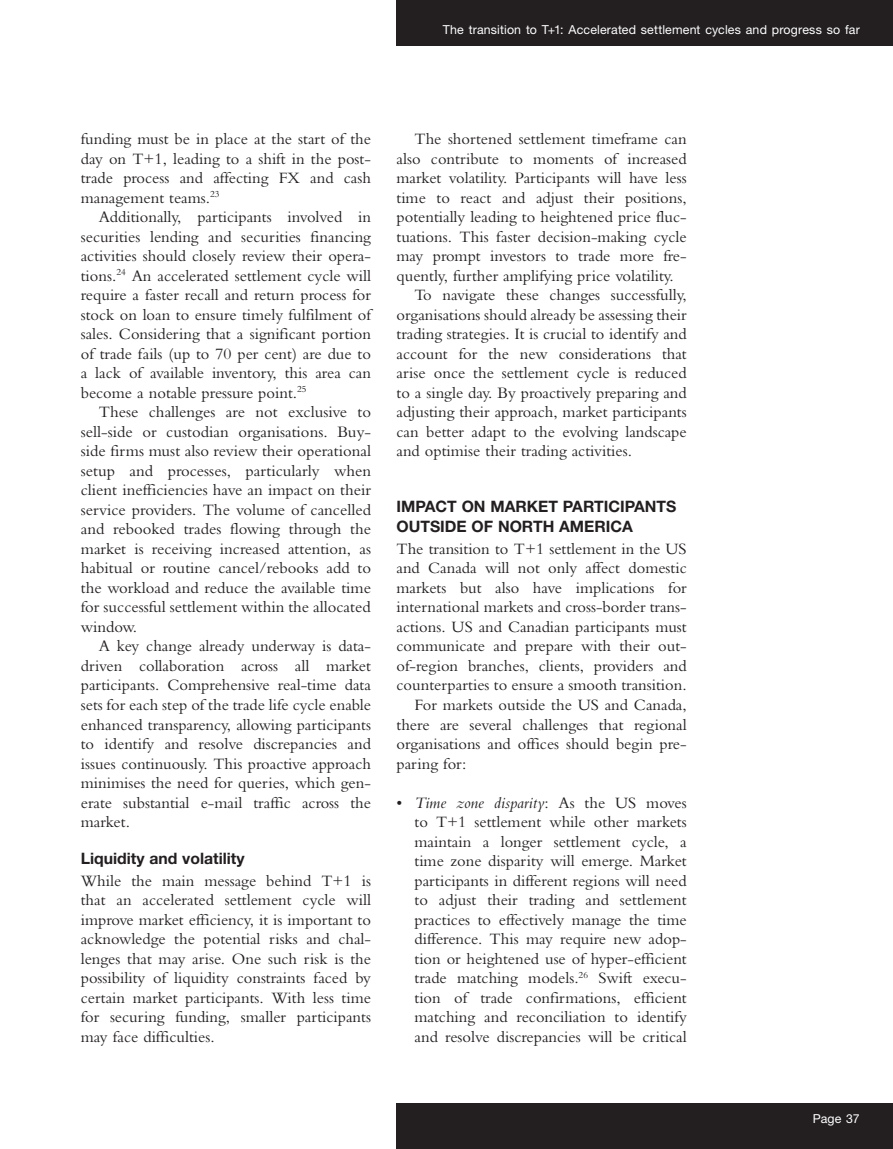
<style>
.page{position:relative;width:893px;height:1149px;background:#fff}
.page>*{position:absolute;margin:0;border:0;box-sizing:border-box;transform-origin:0 0}
.text_indent{font:16.5px/19.5px "Bembo MT Pro";color:#231f20;text-align:justify}
.text{font:16.5px/19.5px "Bembo MT Pro";color:#231f20;text-align:justify}
.a_head{font:700 15.75px/19.5px "Helvetica Neue LT Pro";color:#231f20}
.b_head{font:700 15.75px "Helvetica Neue LT Pro";color:#231f20}
.t1{font:12.3px "Helvetica Neue LT Pro";letter-spacing:.015em;color:#fff}
.s1{font-style:italic}
</style>
<div class="page">
<div style="left:397px;top:0;width:496px;height:46px;background:#231f20"></div>
<div style="left:397px;top:1103px;width:496px;height:45px;background:#231f20"></div>
<p class="t1" style="left:443px;top:22px;width:418px">The transition to T+1: Accelerated settlement cycles and progress so far</p>
<p class="text_indent" style="left:81px;top:129px;width:292px">funding must be in place at the start of the day on T+1, leading to a shift in the post&shy;trade process and affecting FX and cash management teams.<sup>23</sup></p>
<p class="text_indent" style="left:81px;top:207px;width:292px;text-indent:18px">Additionally, participants involved in securities lending and securities financing activities should closely review their opera&shy;tions.<sup>24</sup> An accelerated settlement cycle will require a faster recall and return process for stock on loan to ensure timely fulfilment of sales. Considering that a significant portion of trade fails (up to 70 per cent) are due to a lack of available inventory, this area can become a notable pressure point.<sup>25</sup></p>
<p class="text_indent" style="left:81px;top:402px;width:292px;text-indent:18px">These challenges are not exclusive to sell-side or custodian organisations. Buy&shy;side firms must also review their operational setup and processes, particularly when client inefficiencies have an impact on their service providers. The volume of cancelled and rebooked trades flowing through the market is receiving increased attention, as habitual or routine cancel/rebooks add to the workload and reduce the available time for successful settlement within the allocated window.</p>
<p class="text_indent" style="left:81px;top:636px;width:292px;text-indent:18px">A key change already underway is data&shy;driven collaboration across all market participants. Comprehensive real-time data sets for each step of the trade life cycle enable enhanced transparency, allowing participants to identify and resolve discrepancies and issues continuously. This proactive approach minimises the need for queries, which gen&shy;erate substantial e-mail traffic across the market.</p>
<p class="b_head" style="left:81px;top:847px;width:165px">Liquidity and volatility</p>
<p class="text" style="left:81px;top:870px;width:292px">While the main message behind T+1 is that an accelerated settlement cycle will improve market efficiency, it is important to acknowledge the potential risks and chal&shy;lenges that may arise. One such risk is the possibility of liquidity constraints faced by certain market participants. With less time for securing funding, smaller participants may face difficulties.</p>
<p class="text_indent" style="left:396px;top:129px;width:292px;text-indent:18px">The shortened settlement timeframe can also contribute to moments of increased market volatility. Participants will have less time to react and adjust their positions, potentially leading to heightened price fluc&shy;tuations. This faster decision-making cycle may prompt investors to trade more fre&shy;quently, further amplifying price volatility.</p>
<p class="text_indent" style="left:396px;top:285px;width:292px;text-indent:18px">To navigate these changes successfully, organisations should already be assessing their trading strategies. It is crucial to identify and account for the new considerations that arise once the settlement cycle is reduced to a single day. By proactively preparing and adjusting their approach, market participants can better adapt to the evolving landscape and optimise their trading activities.</p>
<p class="a_head" style="left:396px;top:496px;width:281px">IMPACT ON MARKET PARTICIPANTS<br>OUTSIDE OF NORTH AMERICA</p>
<p class="text" style="left:396px;top:538px;width:292px">The transition to T+1 settlement in the US and Canada will not only affect domestic markets but also have implications for international markets and cross-border trans&shy;actions. US and Canadian participants must communicate and prepare with their out&shy;of-region branches, clients, providers and counterparties to ensure a smooth transition.</p>
<p class="text_indent" style="left:396px;top:694px;width:292px;text-indent:18px">For markets outside the US and Canada, there are several challenges that regional organisations and offices should begin pre&shy;paring for:</p>
<p class="text_indent" style="left:414px;top:792px;width:274px;text-indent:-18px">• <span class="s1">Time zone disparity</span>: As the US moves to T+1 settlement while other markets maintain a longer settlement cycle, a time zone disparity will emerge. Market participants in different regions will need to adjust their trading and settlement practices to effectively manage the time difference. This may require new adop&shy;tion or heightened use of hyper-efficient trade matching models.<sup>26</sup> Swift execu&shy;tion of trade confirmations, efficient matching and reconciliation to identify and resolve discrepancies will be critical</p>
<p class="t1" style="left:813px;top:1110px;width:49px">Page 37</p>
</div>
